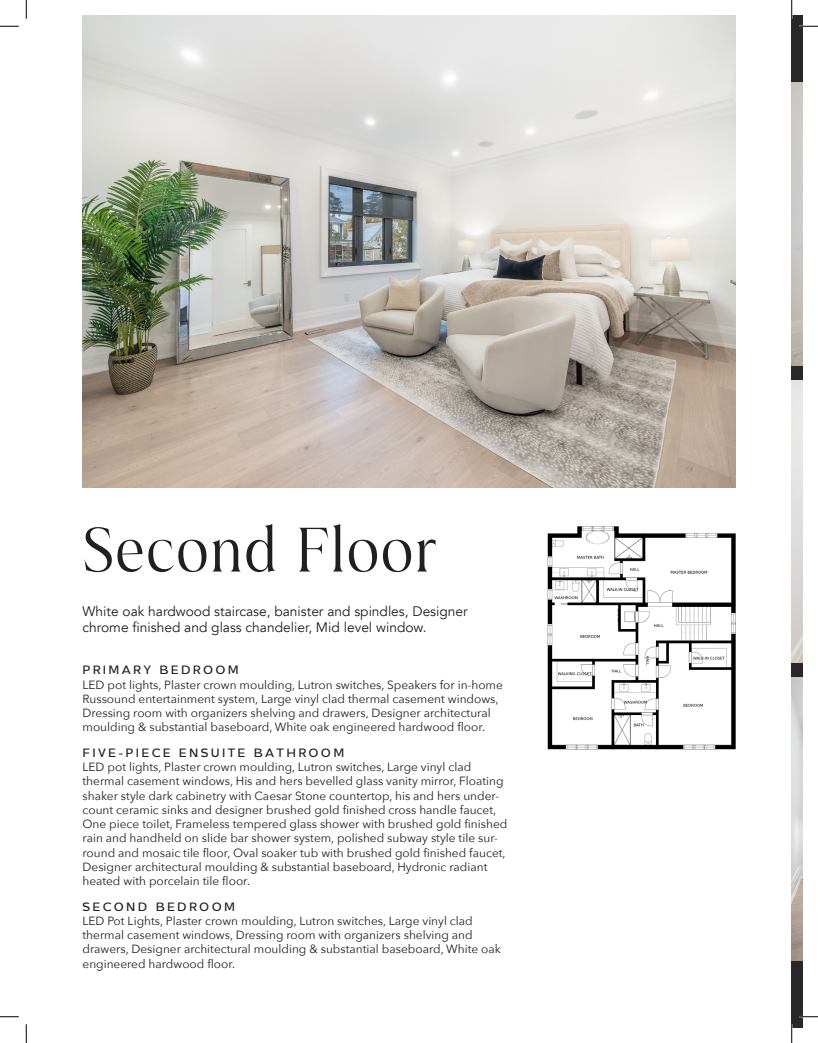
<style>
.page{position:relative;width:818px;height:1043px;background:#fff}
.page>*{position:absolute;margin:0;border:0;box-sizing:border-box;transform-origin:0 0}
.t1{font:62.5px "Montas";letter-spacing:.03em;color:#231f20}
.t2{font:13.75px/16.5px "Avenir";color:#231f20}
.t3{font:11.88px/14.2px "Avenir Next";color:#231f20}
.t4{font:600 11.88px "Aurel";letter-spacing:.2em;color:#231f20}
</style>
<div class="page">
<div style="left:791px;top:15px;width:11px;height:1013px;background:#292727"></div>
<img style="left:791px;top:82px;width:11px;height:283px">
<img style="left:82px;top:15px;width:653px;height:473px">
<img style="left:791px;top:380px;width:11px;height:282px">
<img style="left:791px;top:678px;width:11px;height:282px">
<img style="left:547px;top:526px;width:189px;height:224px">
<svg style="left:0;top:25px;width:19px;height:2px"></svg>
<svg style="left:799px;top:25px;width:19px;height:2px"></svg>
<svg style="left:0;top:1016px;width:19px;height:1px"></svg>
<svg style="left:799px;top:1015px;width:19px;height:2px"></svg>
<svg style="left:25px;top:0;width:2px;height:19px"></svg>
<svg style="left:25px;top:1024px;width:2px;height:18px"></svg>
<svg style="left:791px;top:0;width:1px;height:19px"></svg>
<svg style="left:791px;top:1024px;width:1px;height:18px"></svg>
<h1 class="t1" style="left:82px;top:515px;width:356px">Second Floor</h1>
<p class="t2" style="left:82px;top:603px;width:386px">White oak hardwood staircase, banister and spindles, Designer chrome finished and glass chandelier, Mid level window.</p>
<p class="t4" style="left:82px;top:663px;width:158px">PRIMARY BEDROOM</p>
<p class="t3" style="left:82px;top:676px;width:422px">LED pot lights, Plaster crown moulding, Lutron switches, Speakers for in-home Russound entertainment system, Large vinyl clad thermal casement windows, Dressing room with organizers shelving and drawers, Designer architectural moulding &amp; substantial baseboard, White oak engineered hardwood floor.</p>
<p class="t4" style="left:82px;top:745px;width:263px">FIVE-PIECE ENSUITE BATHROOM</p>
<p class="t3" style="left:82px;top:759px;width:426px">LED pot lights, Plaster crown moulding, Lutron switches, Large vinyl clad thermal casement windows, His and hers bevelled glass vanity mirror, Floating shaker style dark cabinetry with Caesar Stone countertop, his and hers under&shy;count ceramic sinks and designer brushed gold finished cross handle faucet, One piece toilet, Frameless tempered glass shower with brushed gold finished rain and handheld on slide bar shower system, polished subway style tile sur&shy;round and mosaic tile floor, Oval soaker tub with brushed gold finished faucet, Designer architectural moulding &amp; substantial baseboard, Hydronic radiant heated with porcelain tile floor.</p>
<p class="t4" style="left:82px;top:899px;width:154px">SECOND BEDROOM</p>
<p class="t3" style="left:82px;top:913px;width:420px">LED Pot Lights, Plaster crown moulding, Lutron switches, Large vinyl clad thermal casement windows, Dressing room with organizers shelving and drawers, Designer architectural moulding &amp; substantial baseboard, White oak engineered hardwood floor.</p>
</div>
